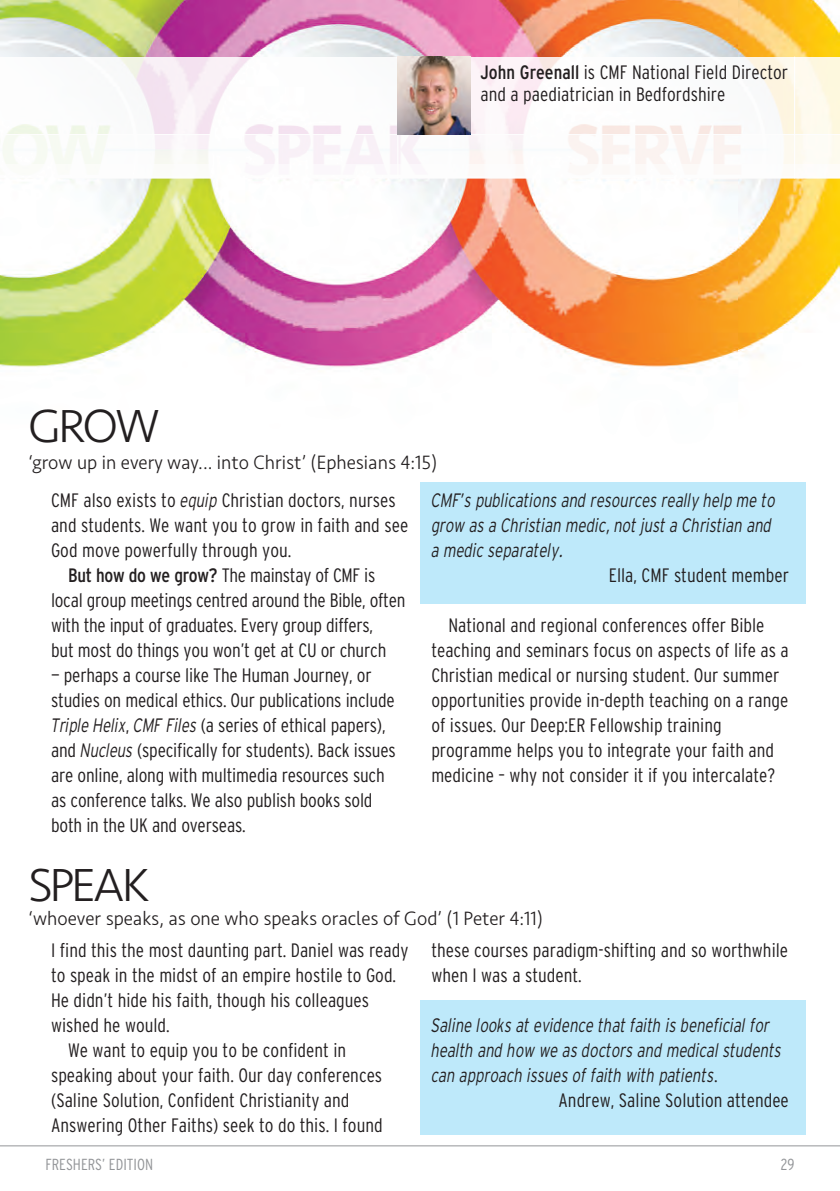
<style>
.page{position:relative;width:840px;height:1191px;background:#fff}
.page>*{position:absolute;margin:0;border:0;box-sizing:border-box;transform-origin:0 0}
.t1{font:300 48px "Seravek";letter-spacing:-.05em;color:#231f20}
.t2{font:300 20px "Seravek";color:#231f20;scale:.95 1}
.t3{font:300 condensed 19.4px/25px "Interstate";color:#231f20}
.t4{font:italic 300 19.4px/25px "Interstate";color:#231f20;scale:.77 1}
.t5{font:300 condensed 16px "Interstate";color:#939598}
.s1{font-weight:400}
.s2{font-style:italic;font-stretch:normal}
.s3{font-style:normal;font-stretch:condensed}
</style>
<div class="page">
<img style="left:0;top:0;width:839px;height:604px">
<div style="left:0;top:57px;width:839px;height:78px;background:#fff;opacity:.4"></div>
<div style="left:0;top:135px;width:839px;height:43px;background:#fff"></div>
<hr style="left:0;top:176px;width:839px;height:3px;background:#fff">
<div style="left:420px;top:482px;width:385px;height:121px;background:#bee9fa"></div>
<div style="left:420px;top:999px;width:385px;height:135px;background:#bee9fa"></div>
<img style="left:397px;top:57px;width:73px;height:77px">
<hr style="left:0;top:1145px;width:839px;height:1px;background:#939598">
<p class="t3" style="left:480px;top:61px;width:309px;line-height:22px"><span class="s1">John Greenall</span> is CMF National Field Director and a paediatrician in Bedfordshire</p>
<h1 class="t1" style="left:28px;top:408px;width:133px">GROW</h1>
<p class="t2" style="left:28px;top:455px;width:431px">‘grow up in every way... into Christ’ (Ephesians 4:15)</p>
<p class="t3" style="left:51px;top:488px;width:346px">CMF also exists to <span class="s2">equip</span> Christian doctors, nurses</p>
<p class="t3" style="left:51px;top:513px;width:358px">and students. We want you to grow in faith and see</p>
<p class="t3" style="left:51px;top:538px;width:241px">God move powerfully through you.</p>
<p class="t3" style="left:68px;top:563px;width:309px"><span class="s1">But how do we grow?</span> The mainstay of CMF is</p>
<p class="t3" style="left:51px;top:588px;width:356px">local group meetings centred around the Bible, often</p>
<p class="t3" style="left:51px;top:613px;width:323px">with the input of graduates. Every group differs,</p>
<p class="t3" style="left:51px;top:638px;width:336px">but most do things you won’t get at CU or church</p>
<p class="t3" style="left:51px;top:663px;width:346px">— perhaps a course like The Human Journey, or studies on medical ethics. Our publications include <span class="s2">Triple Helix</span>, <span class="s2">CmF Files</span> (a series of ethical papers), and <span class="s2">Nucleus</span> (specifically for students). Back issues are online, along with multimedia resources such as conference talks. We also publish books sold both in the UK and overseas.</p>
<h1 class="t1" style="left:28px;top:867px;width:122px">SPEAK</h1>
<p class="t4" style="left:431px;top:488px;width:448px">CmF’s publications and resources really help me to grow as a Christian medic, not just a Christian and a medic separately.</p>
<p class="t3" style="left:608px;top:563px;width:181px">Ella, CMF student member</p>
<p class="t3" style="left:431px;top:613px;width:359px;text-indent:17px">National and regional conferences offer Bible teaching and seminars focus on aspects of life as a Christian medical or nursing student. Our summer opportunities provide in-depth teaching on a range of issues. Our Deep:ER Fellowship training programme helps you to integrate your faith and medicine – why not consider it if you intercalate?</p>
<p class="t2" style="left:28px;top:910px;width:543px">‘whoever speaks, as one who speaks oracles of God’ (1 Peter 4:11)</p>
<p class="t3" style="left:51px;top:938px;width:359px">I find this the most daunting part. Daniel was ready</p>
<p class="t3" style="left:51px;top:963px;width:346px">to speak in the midst of an empire hostile to God.</p>
<p class="t3" style="left:51px;top:988px;width:319px">He didn’t hide his faith, though his colleagues</p>
<p class="t3" style="left:51px;top:1013px;width:120px">wished he would.</p>
<p class="t3" style="left:68px;top:1038px;width:279px">We want to equip you to be confident in</p>
<p class="t3" style="left:51px;top:1063px;width:332px">speaking about your faith. Our day conferences</p>
<p class="t3" style="left:51px;top:1088px;width:300px">(Saline Solution, Confident Christianity and</p>
<p class="t3" style="left:51px;top:1113px;width:333px">Answering Other Faiths) seek to do this. I found</p>
<p class="t3" style="left:431px;top:938px;width:358px">these courses paradigm-shifting and so worthwhile when I was a student.</p>
<p class="t4" style="left:431px;top:1013px;width:441px">Saline looks at evidence that faith is beneficial for</p>
<p class="t4" style="left:431px;top:1038px;width:456px">health and how we as doctors and medical students</p>
<p class="t4" style="left:431px;top:1063px;width:373px">can approach issues of faith with patients<span class="s3">.</span></p>
<p class="t3" style="left:558px;top:1088px;width:232px">Andrew, Saline Solution attendee</p>
<p class="t5" style="left:45px;top:1154px;width:109px">FRESHERS’ EDITION</p>
<p class="t5" style="left:780px;top:1154px;width:15px">29</p>
</div>
